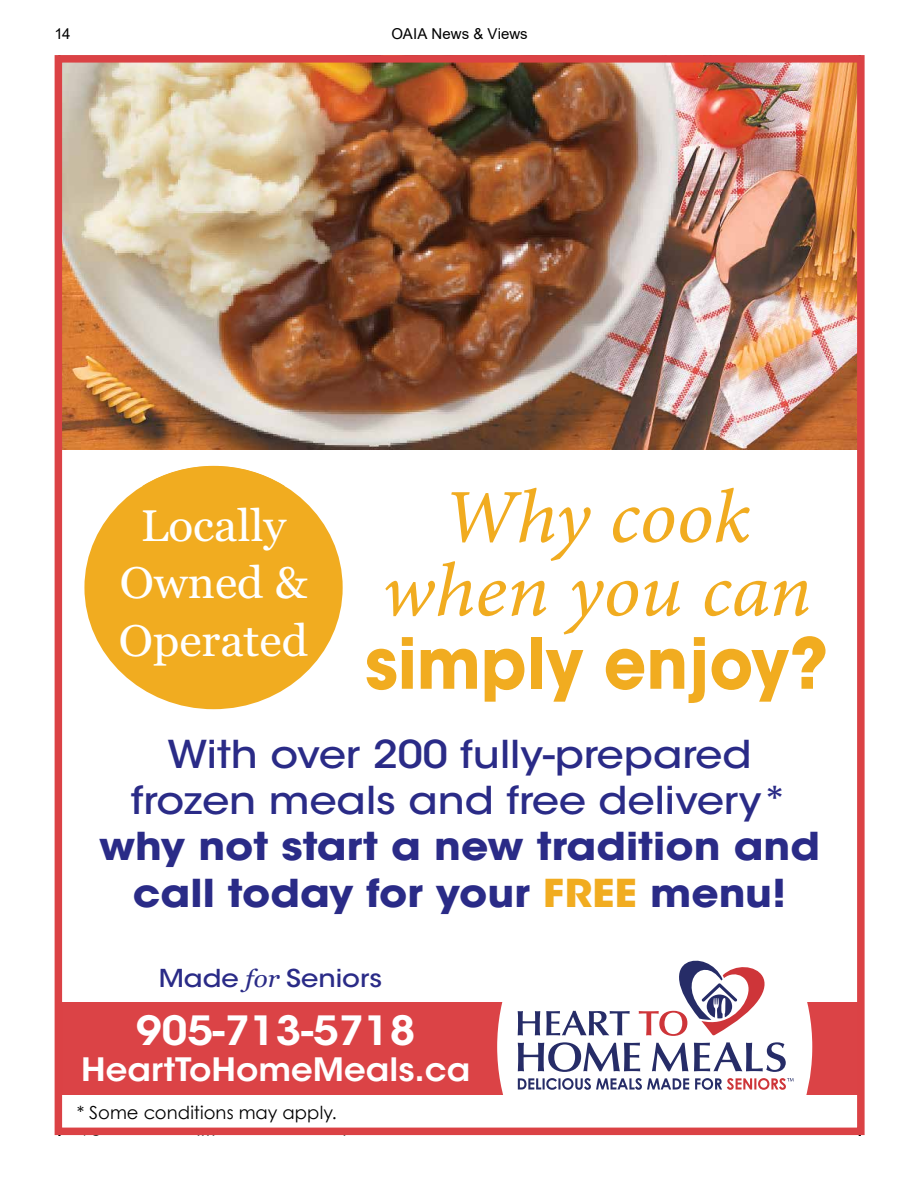
<style>
.page{position:relative;width:918px;height:1188px;background:#fff}
.page>*{position:absolute;margin:0;border:0;box-sizing:border-box;transform-origin:0 0}
.t1{font:76.2px/73.5px "Minion Pro It Capt";letter-spacing:-.005em;color:#f1ac20;text-align:center}
.t2{font:700 69.75px "ITC Avant Garde Std";color:#f1ac20;scale:.95 1}
.t3{font:44.25px/57.4px "Georgia";color:#fff;text-align:center;scale:1.04 1}
.t4{font:600 40.05px "ITC Avant Garde Std";color:#fff;scale:1.06 1}
.t5{font:500 38.1px/46.3px "ITC Avant Garde Std";color:#2a2b87;text-align:center;scale:1.11 1}
.t6{font:700 38.1px/46.3px "ITC Avant Garde Std";color:#2a2b87;text-align:center;scale:1.11 1}
.t7{font:600 31.95px "ITC Avant Garde Std";color:#fff;scale:1.06 1}
.t8{font:500 24.6px "ITC Avant Garde Std";color:#2a2b87;scale:1.11 1}
.t9{font:18px "Century Gothic";letter-spacing:.005em;color:#000}
.t10{font:15px "Arial";color:#000}
.s1{color:#f1ac20}
.s2{font-family:"Georgia";font-weight:400;font-style:italic}
</style>
<div class="page">
<img style="left:64px;top:64px;width:792px;height:1031px">
<div style="left:55px;top:55px;width:810px;height:1080px;border:8px solid #db4245"></div>
<p class="t10" style="left:55px;top:23px;width:18px">14</p>
<p class="t10" style="left:391px;top:23px;width:138px">OAIA News &amp; Views</p>
<p class="t3" style="left:119px;top:495px;width:183px">Locally<br>Owned &amp;<br>Operated</p>
<h1 class="t1" style="left:382px;top:480px;width:431px">Why cook when you can</h1>
<h2 class="t2" style="left:365px;top:618px;width:489px">simply enjoy?</h2>
<p class="t5" style="left:131px;top:731px;width:593px">With over 200 fully-prepared frozen meals and free delivery*</p>
<p class="t6" style="left:99px;top:823px;width:651px">why not start a new tradition and call today for your <span class="s1">free</span> menu!</p>
<p class="t8" style="left:159px;top:963px;width:203px">Made <span class="s2">for</span> Seniors</p>
<p class="t4" style="left:136px;top:1005px;width:265px">905-713-5718</p>
<p class="t7" style="left:81px;top:1049px;width:369px">HeartToHomeMeals.ca</p>
<p class="t9" style="left:77px;top:1100px;width:262px">* Some conditions may apply.</p>
</div>
